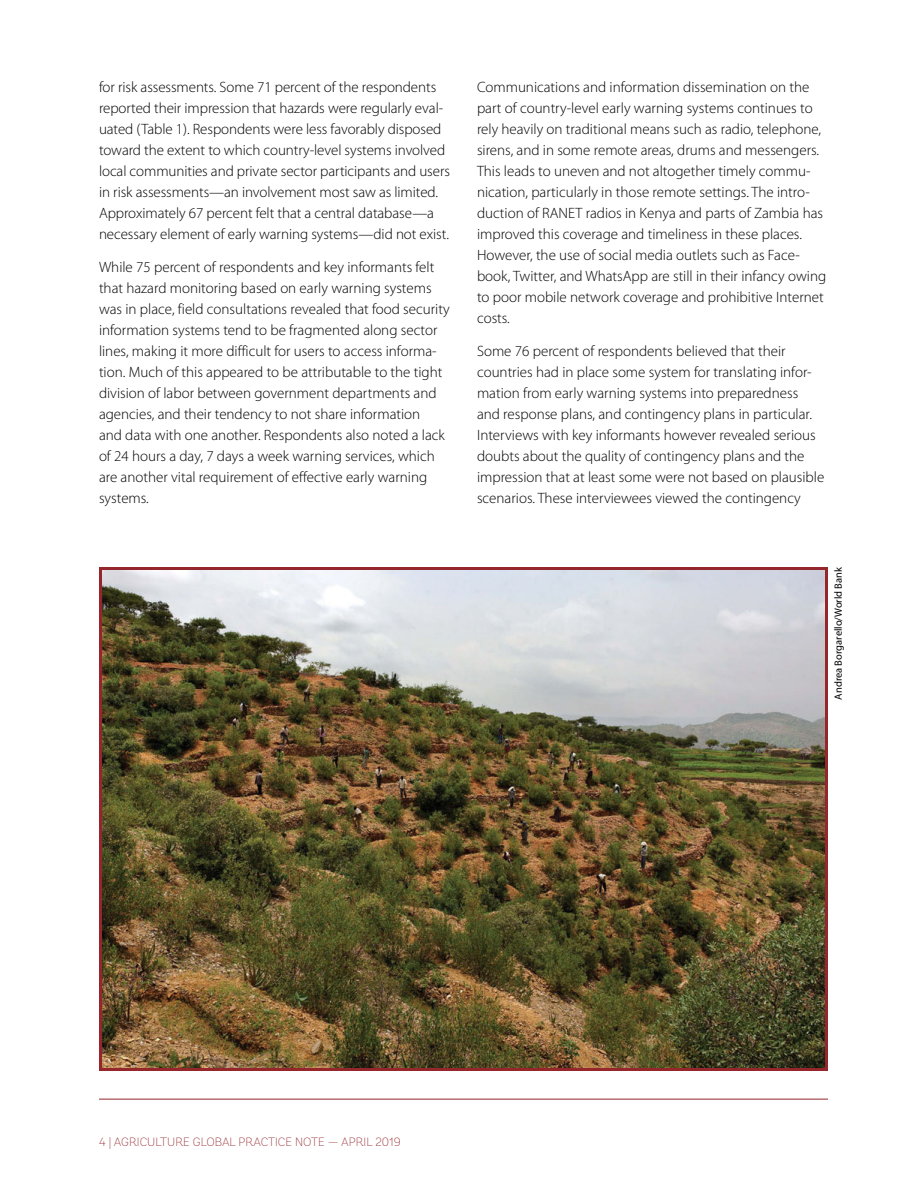
<style>
.page{position:relative;width:918px;height:1188px;background:#fff}
.page>*{position:absolute;margin:0;border:0;box-sizing:border-box;transform-origin:0 0}
.t1{font:300 15px/21px "Myriad Pro";color:#000}
.t2{font:200 12px "Andes";color:#94262c}
.t3{font:10.5px "Myriad Pro";color:#000}
</style>
<div class="page">
<hr style="left:99px;top:1099px;width:729px;height:1px;background:#94262c">
<img style="left:103px;top:571px;width:721px;height:496px">
<div style="left:99px;top:567px;width:729px;height:504px;border:3px solid #94262c"></div>
<p class="t1" style="left:99px;top:77px;width:352px">for risk assessments. Some 71 percent of the respondents reported their impression that hazards were regularly eval&shy;uated (Table 1). Respondents were less favorably disposed toward the extent to which country-level systems involved local communities and private sector participants and users in risk assessments—an involvement most saw as limited.<br>Approximately 67 percent felt that a central database—a necessary element of early warning systems—did not exist.</p>
<p class="t1" style="left:99px;top:257px;width:352px">While 75 percent of respondents and key informants felt that hazard monitoring based on early warning systems was in place, field consultations revealed that food security information systems tend to be fragmented along sector lines, making it more difficult for users to access informa&shy;tion. Much of this appeared to be attributable to the tight division of labor between government departments and agencies, and their tendency to not share information<br>and data with one another. Respondents also noted a lack of 24 hours a day, 7 days a week warning services, which are another vital requirement of effective early warning systems.</p>
<p class="t1" style="left:477px;top:77px;width:351px">Communications and information dissemination on the part of country-level early warning systems continues to rely heavily on traditional means such as radio, telephone, sirens, and in some remote areas, drums and messengers.<br>This leads to uneven and not altogether timely commu&shy;nication, particularly in those remote settings. The intro&shy;duction of RANET radios in Kenya and parts of Zambia has improved this coverage and timeliness in these places.<br>However, the use of social media outlets such as Face&shy;book, Twitter, and WhatsApp are still in their infancy owing to poor mobile network coverage and prohibitive Internet costs.</p>
<p class="t1" style="left:477px;top:341px;width:349px">Some 76 percent of respondents believed that their countries had in place some system for translating infor&shy;mation from early warning systems into preparedness and response plans, and contingency plans in particular.<br>Interviews with key informants however revealed serious doubts about the quality of contingency plans and the impression that at least some were not based on plausible scenarios. These interviewees viewed the contingency</p>
<p class="t3" style="left:833px;top:700px;width:134px;rotate:-90deg">Andrea Borgarello/World Bank</p>
<p class="t2" style="left:99px;top:1135px;width:303px">4 | AGRICULTURE GLOBAL PRACTICE NOTE — APRIL 2019</p>
</div>
